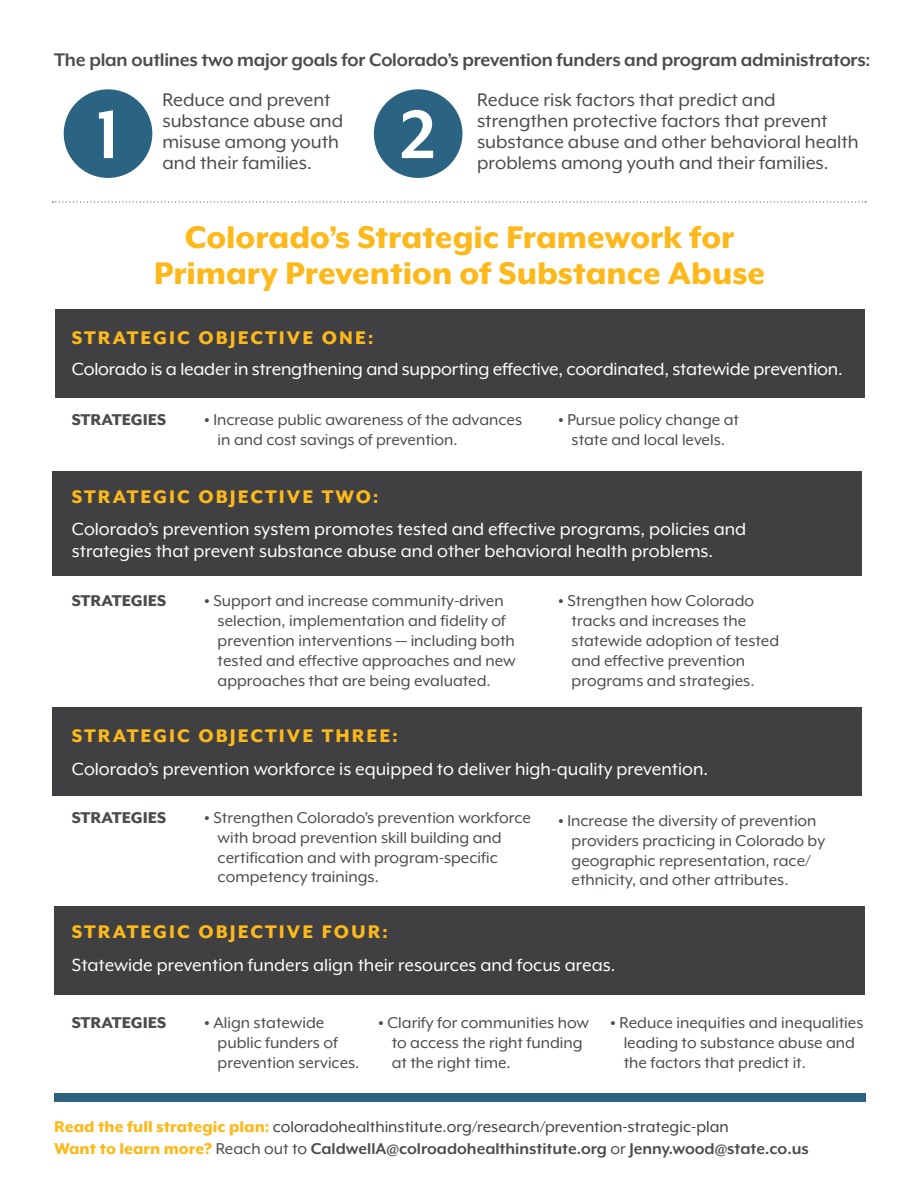
<style>
.page{position:relative;width:918px;height:1188px;background:#fff}
.page>*{position:absolute;margin:0;border:0;box-sizing:border-box;transform-origin:0 0}
.t1{font:700 78.15px "Mr Eaves XL Mod OT";color:#fff}
.t2{font:800 36px/36px "Mr Eaves XL Mod OT";color:#fdb91b;text-align:center}
.t3{font:21px/21px "Mr Eaves XL Mod OT";color:#4b4c4d}
.t4{font:800 21px "Mr Eaves XL Mod OT";letter-spacing:.1em;color:#fdb91b}
.t5{font:700 21px "Mr Eaves XL Mod OT";letter-spacing:-.01em;color:#4b4c4d}
.t6{font:20.25px/21.8px "Mr Eaves XL Mod OT";color:#fff}
.t7{font:18px/19.8px "Mr Eaves XL Mod OT";color:#4b4c4d}
.t8{font:18px "Mr Eaves XL Mod OT";color:#404042}
.t9{font:700 18px "Mr Eaves XL Mod OT";color:#4b4c4d}
.t10{font:800 18px "Mr Eaves XL Mod OT";color:#4b4c4d}
.s1{font-weight:800}
.s2{font-weight:800;color:#fdb91b}
.s3{font-weight:400}
</style>
<div class="page">
<div style="left:55px;top:309px;width:810px;height:89px;background:#404042"></div>
<div style="left:52px;top:472px;width:810px;height:104px;background:#404042"></div>
<div style="left:52px;top:707px;width:810px;height:89px;background:#404042"></div>
<div style="left:55px;top:907px;width:810px;height:88px;background:#404042"></div>
<div style="left:54px;top:1093px;width:811px;height:9px;background:#2e6380"></div>
<svg style="left:52px;top:201px;width:814px;height:2px"></svg>
<div style="left:64px;top:89px;width:88px;height:89px;background:#2b6482;border-radius:50%"></div>
<div style="left:374px;top:89px;width:88px;height:89px;background:#2b6482;border-radius:50%"></div>
<p class="t5" style="left:54px;top:49px;width:818px">The plan outlines two major goals for Colorado’s prevention funders and program administrators:</p>
<p class="t3" style="left:162px;top:89px;width:182px">Reduce and prevent substance abuse and misuse among youth and their families.</p>
<p class="t3" style="left:477px;top:89px;width:383px">Reduce risk factors that predict and strengthen protective factors that prevent substance abuse and other behavioral health</p>
<p class="t1" style="left:96px;top:96px;width:25px">1</p>
<p class="t1" style="left:400px;top:96px;width:37px">2</p>
<p class="t3" style="left:477px;top:152px;width:353px">problems among youth and their families.</p>
<p class="t2" style="left:154px;top:219px;width:613px">Colorado’s Strategic Framework for<br>Primary Prevention of Substance Abuse</p>
<p class="t4" style="left:72px;top:327px;width:303px">STRATEGIC OBJECTIVE ONE:</p>
<p class="t6" style="left:72px;top:358px;width:772px">Colorado is a leader in strengthening and supporting effective, coordinated, statewide prevention.</p>
<p class="t10" style="left:72px;top:410px;width:96px">STRATEGIES</p>
<p class="t7" style="left:218px;top:410px;width:306px;text-indent:-14px"><span class="s1">•</span> Increase public awareness of the advances in and cost savings of prevention.</p>
<p class="t7" style="left:558px;top:410px;width:182px;text-align:center"><span class="s1">•</span> Pursue policy change at state and local levels.</p>
<p class="t4" style="left:72px;top:486px;width:308px">STRATEGIC OBJECTIVE TWO:</p>
<p class="t6" style="left:72px;top:518px;width:676px">Colorado’s prevention system promotes tested and effective programs, policies and strategies that prevent substance abuse and other behavioral health problems.</p>
<p class="t10" style="left:72px;top:592px;width:96px">STRATEGIES</p>
<p class="t7" style="left:218px;top:591px;width:300px;text-indent:-14px"><span class="s1">•</span> Support and increase community-driven selection, implementation and fidelity of prevention interventions — including both tested and effective approaches and new approaches that are being evaluated.</p>
<p class="t7" style="left:572px;top:591px;width:209px;text-indent:-14px"><span class="s1">•</span> Strengthen how Colorado tracks and increases the statewide adoption of tested and effective prevention programs and strategies.</p>
<p class="t4" style="left:72px;top:725px;width:328px">STRATEGIC OBJECTIVE THREE:</p>
<p class="t6" style="left:72px;top:758px;width:638px">Colorado’s prevention workforce is equipped to deliver high-quality prevention.</p>
<p class="t10" style="left:72px;top:809px;width:96px">STRATEGIES</p>
<p class="t7" style="left:218px;top:808px;width:315px;text-indent:-14px"><span class="s1">•</span> Strengthen Colorado’s prevention workforce with broad prevention skill building and certification and with program-specific competency trainings.</p>
<p class="t7" style="left:572px;top:811px;width:255px;text-indent:-14px"><span class="s1">•</span> Increase the diversity of prevention providers practicing in Colorado by geographic representation, race/ ethnicity, and other attributes.</p>
<p class="t4" style="left:72px;top:921px;width:317px">STRATEGIC OBJECTIVE FOUR:</p>
<p class="t6" style="left:72px;top:954px;width:545px">Statewide prevention funders align their resources and focus areas.</p>
<p class="t10" style="left:72px;top:1014px;width:96px">STRATEGIES</p>
<p class="t7" style="left:218px;top:1013px;width:143px;text-indent:-14px"><span class="s1">•</span> Align statewide public funders of prevention services.</p>
<p class="t7" style="left:392px;top:1013px;width:199px;text-indent:-14px"><span class="s1">•</span> Clarify for communities how to access the right funding at the right time.</p>
<p class="t7" style="left:624px;top:1013px;width:241px;text-indent:-14px"><span class="s1">•</span> Reduce inequities and inequalities leading to substance abuse and the factors that predict it.</p>
<p class="t8" style="left:54px;top:1117px;width:676px"><span class="s2">Read the full strategic plan:</span> coloradohealthinstitute.org/research/prevention-strategic-plan</p>
<p class="t9" style="left:54px;top:1140px;width:756px"><span class="s2">Want to learn more?</span> <span class="s3">Reach out to</span> CaldwellA@colroadohealthinstitute.org <span class="s3">or</span> Jenny.wood@state.co.us</p>
</div>
